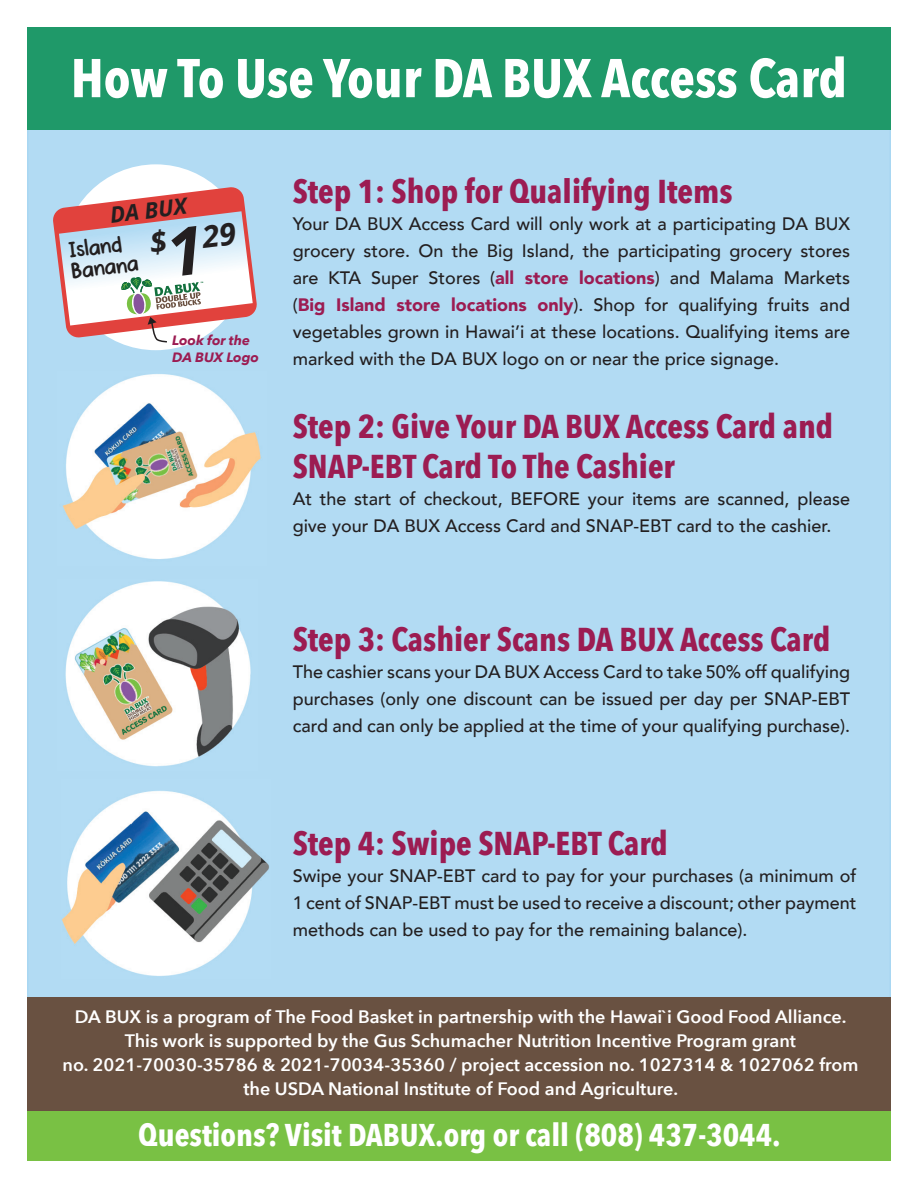
<style>
.page{position:relative;width:918px;height:1188px;background:#fff}
.page>*{position:absolute;margin:0;border:0;box-sizing:border-box;transform-origin:0 0}
.t1{font:700 54px "Avenir Next Condensed";color:#fff}
.t2{font:700 33px/39.6px "Avenir Next Condensed";color:#9c1c52}
.t3{font:700 31.35px "Avenir Next Condensed";color:#fff}
.t4{font:italic 700 30.6px "Open Sans";color:#231f20}
.t5{font:23.4px/21px "Pink Chicken";color:#231f20}
.t6{font:italic 700 22.2px "Open Sans";color:#231f20}
.t7{font:500 18px/27px "Avenir";color:#231f20;text-align:justify}
.t8{font:600 18px/24px "Avenir Next";color:#fff;text-align:center}
.t9{font:italic 700 13.5px/16.2px "Avenir Next";color:#9c1c52}
.s1{font-size:66.6px}
.s2{font-weight:900;color:#9c1c52}
</style>
<div class="page">
<div style="left:27px;top:125px;width:864px;height:918px;background:#b2dbf3"></div>
<div style="left:27px;top:27px;width:864px;height:103px;background:#1f9969"></div>
<img style="left:62px;top:374px;width:199px;height:185px">
<img style="left:65px;top:581px;width:186px;height:186px">
<img style="left:62px;top:790px;width:207px;height:186px">
<div style="left:63px;top:164px;width:186px;height:186px;background:#fff;border-radius:50%"></div>
<svg style="left:53px;top:186px;width:204px;height:157px"></svg>
<div style="left:27px;top:1109px;width:864px;height:52px;background:#79c144"></div>
<div style="left:27px;top:997px;width:864px;height:114px;background:#695141"></div>
<h1 class="t1" style="left:71px;top:45px;width:778px">How To Use Your DA BUX Access Card</h1>
<p class="t6" style="left:108px;top:199px;width:79px;rotate:-7deg">DA BUX</p>
<h3 class="t4" style="left:147px;top:222px;width:88px;rotate:-7deg"><span class="s1">1</span>$ 29</h3>
<p class="t5" style="left:67px;top:240px;width:69px;rotate:-7deg">Island<br>Banana</p>
<p class="t9" style="left:172px;top:332px;width:88px">Look for the<br>DA BUX Logo</p>
<h2 class="t2" style="left:293px;top:172px;width:441px">Step 1: Shop for Qualifying Items</h2>
<p class="t7" style="left:293px;top:210px;width:559px">Your DA BUX Access Card will only work at a participating DA BUX grocery store. On the Big Island, the participating grocery stores are KTA Super Stores (<span class="s2">all store locations</span>) and Malama Markets (<span class="s2">Big Island store locations only</span>). Shop for qualifying fruits and vegetables grown in Hawai’i at these locations. Qualifying items are marked with the DA BUX logo on or near the price signage.</p>
<h2 class="t2" style="left:293px;top:407px;width:542px">Step 2: Give Your DA BUX Access Card and<br>SNAP-EBT Card To The Cashier</h2>
<p class="t7" style="left:293px;top:484px;width:559px">At the start of checkout, BEFORE your items are scanned, please give your DA BUX Access Card and SNAP-EBT card to the cashier.</p>
<h2 class="t2" style="left:293px;top:619px;width:539px">Step 3: Cashier Scans DA BUX Access Card</h2>
<p class="t7" style="left:293px;top:657px;width:559px">The cashier scans your DA BUX Access Card to take 50% off qualifying purchases (only one discount can be issued per day per SNAP-EBT card and can only be applied at the time of your qualifying purchase).</p>
<h2 class="t2" style="left:293px;top:824px;width:377px">Step 4: Swipe SNAP-EBT Card</h2>
<p class="t7" style="left:293px;top:862px;width:565px">Swipe your SNAP-EBT card to pay for your purchases (a minimum of 1 cent of SNAP-EBT must be used to receive a discount; other payment methods can be used to pay for the remaining balance).</p>
<p class="t8" style="left:63px;top:1004px;width:797px">DA BUX is a program of The Food Basket in partnership with the Hawai`i Good Food Alliance.<br>This work is supported by the Gus Schumacher Nutrition Incentive Program grant<br>no. 2021-70030-35786 &amp; 2021-70034-35360 / project accession no. 1027314 &amp; 1027062 from the USDA National Institute of Food and Agriculture.</p>
<h3 class="t3" style="left:138px;top:1115px;width:644px">Questions? Visit DABUX.org or call (808) 437-3044.</h3>
</div>
